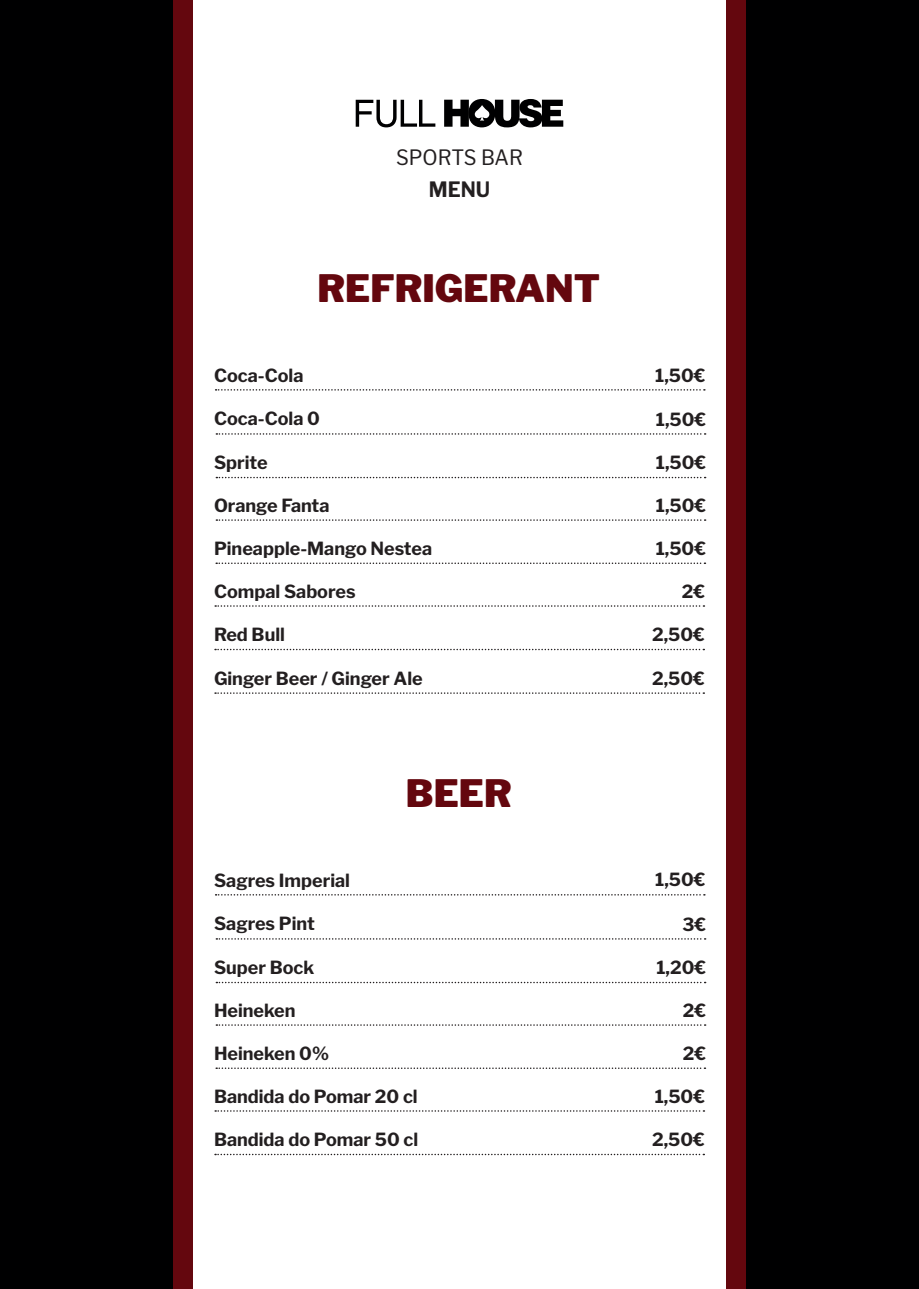
<style>
.page{position:relative;width:919px;height:1289px;background:#fff}
.page>*{position:absolute;margin:0;border:0;box-sizing:border-box;transform-origin:0 0}
.t1{font:900 37.5px "Libre Franklin";color:#64070e}
.t2{font:21px "Libre Franklin";color:#231f20;scale:.95 1}
.t3{font:700 21px "Libre Franklin";color:#231f20;scale:.95 1}
.t4{font:700 18px "Libre Franklin";color:#231f20}
</style>
<div class="page">
<div style="left:0;top:0;width:918px;height:1288px;background:#000001"></div>
<div style="left:191px;top:0;width:536px;height:1288px;background:#fff"></div>
<div style="left:726px;top:0;width:19px;height:1288px;background:#64070e"></div>
<div style="left:173px;top:0;width:20px;height:1288px;background:#64070e"></div>
<svg style="left:355px;top:100px;width:80px;height:27px"></svg>
<svg style="left:444px;top:99px;width:119px;height:28px"></svg>
<svg style="left:215px;top:389px;width:489px;height:1px"></svg>
<svg style="left:216px;top:433px;width:489px;height:1px"></svg>
<svg style="left:216px;top:477px;width:489px;height:1px"></svg>
<svg style="left:216px;top:519px;width:489px;height:2px"></svg>
<svg style="left:216px;top:562px;width:489px;height:2px"></svg>
<svg style="left:215px;top:605px;width:489px;height:1px"></svg>
<svg style="left:215px;top:648px;width:489px;height:2px"></svg>
<svg style="left:215px;top:692px;width:489px;height:2px"></svg>
<svg style="left:215px;top:894px;width:489px;height:1px"></svg>
<svg style="left:216px;top:938px;width:489px;height:1px"></svg>
<svg style="left:216px;top:981px;width:489px;height:2px"></svg>
<svg style="left:216px;top:1024px;width:489px;height:1px"></svg>
<svg style="left:216px;top:1067px;width:489px;height:1px"></svg>
<svg style="left:215px;top:1110px;width:489px;height:1px"></svg>
<svg style="left:215px;top:1153px;width:489px;height:2px"></svg>
<p class="t2" style="left:396px;top:140px;width:135px">SPORTS BAR</p>
<p class="t3" style="left:429px;top:173px;width:66px">MENU</p>
<p class="t1" style="left:317px;top:258px;width:284px">REFRIGERANT</p>
<p class="t4" style="left:214px;top:361px;width:91px">Coca-Cola</p>
<p class="t4" style="left:214px;top:404px;width:107px">Coca-Cola 0</p>
<p class="t4" style="left:214px;top:447px;width:55px">Sprite</p>
<p class="t4" style="left:214px;top:491px;width:117px">Orange Fanta</p>
<p class="t4" style="left:214px;top:534px;width:220px">Pineapple-Mango Nestea</p>
<p class="t4" style="left:214px;top:577px;width:143px">Compal Sabores</p>
<p class="t4" style="left:214px;top:620px;width:72px">Red Bull</p>
<p class="t4" style="left:214px;top:663px;width:210px">Ginger Beer / Ginger Ale</p>
<p class="t1" style="left:406px;top:763px;width:107px">BEER</p>
<p class="t4" style="left:214px;top:866px;width:137px">Sagres Imperial</p>
<p class="t4" style="left:214px;top:909px;width:102px">Sagres Pint</p>
<p class="t4" style="left:214px;top:952px;width:102px">Super Bock</p>
<p class="t4" style="left:214px;top:995px;width:83px">Heineken</p>
<p class="t4" style="left:214px;top:1039px;width:116px">Heineken 0%</p>
<p class="t4" style="left:214px;top:1082px;width:205px">Bandida do Pomar 20 cl</p>
<p class="t4" style="left:214px;top:1125px;width:206px">Bandida do Pomar 50 cl</p>
<p class="t4" style="left:655px;top:360px;width:52px">1,50€</p>
<p class="t4" style="left:656px;top:404px;width:52px">1,50€</p>
<p class="t4" style="left:656px;top:448px;width:52px">1,50€</p>
<p class="t4" style="left:656px;top:491px;width:52px">1,50€</p>
<p class="t4" style="left:655px;top:534px;width:52px">1,50€</p>
<p class="t4" style="left:681px;top:576px;width:25px">2€</p>
<p class="t4" style="left:652px;top:620px;width:54px">2,50€</p>
<p class="t4" style="left:652px;top:664px;width:54px">2,50€</p>
<p class="t4" style="left:655px;top:865px;width:52px">1,50€</p>
<p class="t4" style="left:682px;top:909px;width:25px">3€</p>
<p class="t4" style="left:656px;top:953px;width:51px">1,20€</p>
<p class="t4" style="left:683px;top:995px;width:25px">2€</p>
<p class="t4" style="left:682px;top:1038px;width:25px">2€</p>
<p class="t4" style="left:654px;top:1081px;width:52px">1,50€</p>
<p class="t4" style="left:652px;top:1125px;width:54px">2,50€</p>
</div>
